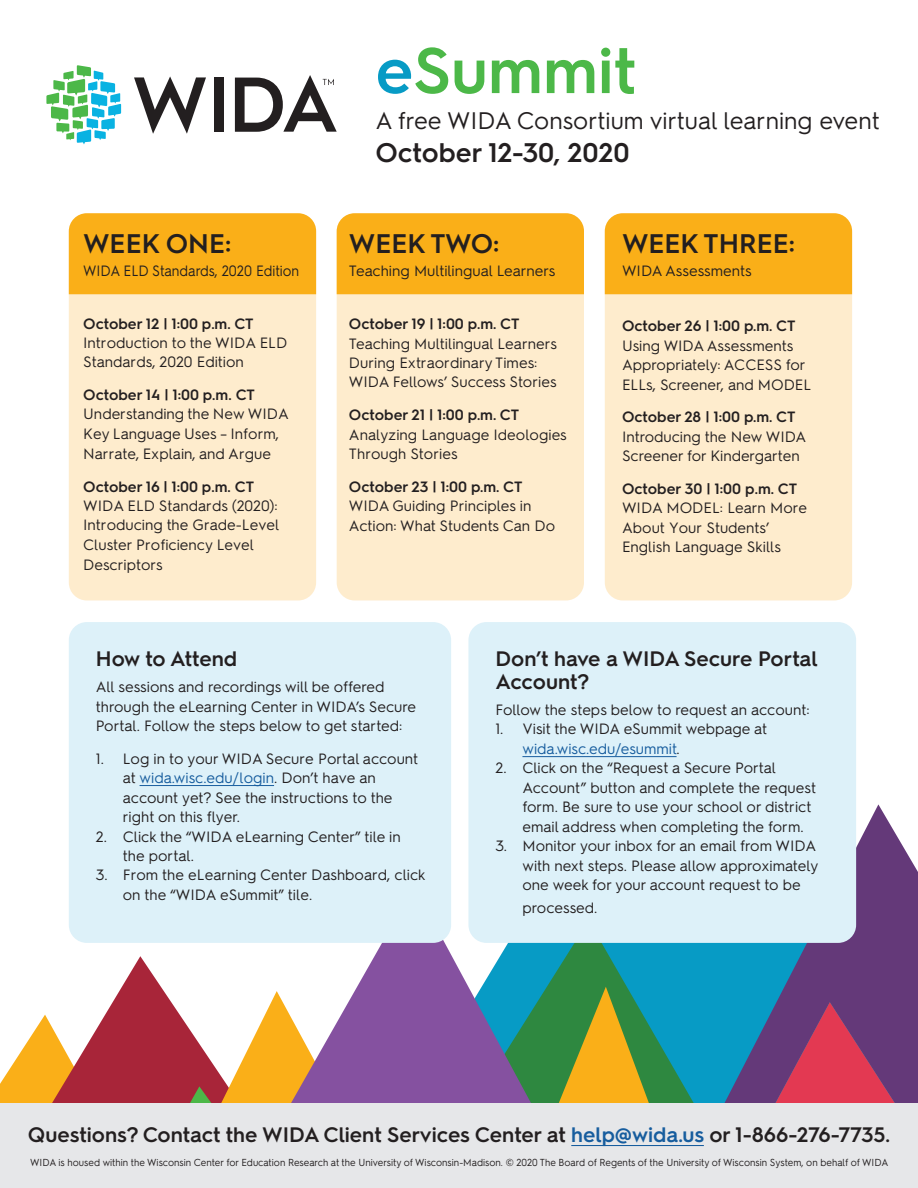
<style>
.page{position:relative;width:918px;height:1188px;background:#fff}
.page>*{position:absolute;margin:0;border:0;box-sizing:border-box;transform-origin:0 0}
.t1{font:600 64.5px "Hurme Geometric Sans 2";color:#4cb848}
.t2{font:600 27px "Hurme Geometric Sans 2";color:#231f20}
.t3{font:24px "Hurme Geometric Sans 2";color:#231f20}
.t4{font:600 21px/22.5px "Hurme Geometric Sans 2";color:#231f20}
.Body_text{font:15px/19.5px "Hurme Geometric Sans 2";color:#231f20}
.Body_text-2{font:15px "Hurme Geometric Sans 2";color:#231f20;scale:.92 1}
.Copyright_line{font:10.2px "Hurme Geometric Sans 2";color:#231f20;scale:.95 1}
.s1{font-weight:600}
.s2{color:#079bc5}
.s3{color:#175d9e}
</style>
<div class="page">
<svg style="left:46px;top:65px;width:75px;height:79px"></svg>
<svg style="left:134px;top:76px;width:72px;height:58px"></svg>
<div style="left:215px;top:78px;width:9px;height:54px;background:#231f20"></div>
<svg style="left:235px;top:75px;width:102px;height:57px"></svg>
<svg style="left:743px;top:804px;width:175px;height:198px;background:#655b91"></svg>
<svg style="left:743px;top:1002px;width:175px;height:102px;background:#8a4071"></svg>
<svg style="left:101px;top:956px;width:63px;height:148px;fill:#a82539"></svg>
<svg style="left:0;top:1015px;width:101px;height:89px"></svg>
<svg style="left:547px;top:943px;width:196px;height:161px;background:#0f96ae"></svg>
<svg style="left:142px;top:991px;width:101px;height:113px"></svg>
<svg style="left:243px;top:929px;width:304px;height:175px;fill:#8551a0"></svg>
<svg style="left:524px;top:987px;width:156px;height:117px;background:#64964a"></svg>
<div style="left:0;top:1104px;width:918px;height:84px;background:#e6e7e9"></div>
<hr style="left:571px;top:1145px;width:133px;height:1px;background:#175d9e">
<div style="left:69px;top:622px;width:382px;height:321px;background:#ddf1f9;border-radius:18px"></div>
<div style="left:69px;top:213px;width:247px;height:387px;background:#feeccd;border-radius:18px"></div>
<div style="left:337px;top:213px;width:247px;height:387px;background:#feeccd;border-radius:18px"></div>
<div style="left:605px;top:213px;width:247px;height:387px;background:#feeccd;border-radius:18px"></div>
<div style="left:468px;top:622px;width:388px;height:321px;background:#ddf1f9;border-radius:18px"></div>
<hr style="left:522px;top:756px;width:155px;height:1px;background:#175d9e">
<div style="left:69px;top:213px;width:247px;height:81px;background:#faaf18"></div>
<div style="left:337px;top:213px;width:247px;height:81px;background:#faaf18"></div>
<div style="left:605px;top:213px;width:247px;height:81px;background:#faaf18"></div>
<hr style="left:140px;top:785px;width:134px;height:1px;background:#175d9e">
<h2 class="t2" style="left:83px;top:225px;width:150px">WEEK ONE:</h2>
<p class="Body_text-2" style="left:83px;top:260px;width:236px">WIDA ELD Standards, 2020 Edition</p>
<p class="Body_text" style="left:83px;top:313px;width:206px"><span class="s1">October 12 | 1:00 p.m. CT<br></span>Introduction to the WIDA ELD<br>Standards, 2020 Edition</p>
<p class="Body_text" style="left:83px;top:384px;width:207px"><span class="s1">October 14 | 1:00 p.m. CT<br></span>Understanding the New WIDA<br>Key Language Uses – Inform,<br>Narrate, Explain, and Argue</p>
<p class="Body_text" style="left:83px;top:476px;width:198px"><span class="s1">October 16 | 1:00 p.m. CT<br></span>WIDA ELD Standards (2020):<br>Introducing the Grade-Level<br>Cluster Proficiency Level<br>Descriptors</p>
<h1 class="t1" style="left:375px;top:25px;width:262px"><span class="s2">e</span>Summit</h1>
<h1 class="t3" style="left:375px;top:104px;width:506px">A free WIDA Consortium virtual learning event</h1>
<h1 class="t2" style="left:375px;top:133px;width:256px">October 12-30, 2020</h1>
<h2 class="t2" style="left:349px;top:225px;width:152px">WEEK TWO:</h2>
<p class="Body_text" style="left:349px;top:260px;width:208px">Teaching Multilingual Learners</p>
<p class="Body_text" style="left:349px;top:313px;width:210px"><span class="s1">October 19 | 1:00 p.m. CT<br></span>Teaching Multilingual Learners<br>During Extraordinary Times:<br>WIDA Fellows’ Success Stories</p>
<p class="Body_text" style="left:349px;top:404px;width:219px"><span class="s1">October 21 | 1:00 p.m. CT<br></span>Analyzing Language Ideologies<br>Through Stories</p>
<p class="Body_text" style="left:349px;top:476px;width:208px"><span class="s1">October 23 | 1:00 p.m. CT<br></span>WIDA Guiding Principles in<br>Action: What Students Can Do</p>
<h2 class="t2" style="left:622px;top:225px;width:174px">WEEK THREE:</h2>
<p class="Body_text" style="left:622px;top:260px;width:131px">WIDA Assessments</p>
<p class="Body_text" style="left:622px;top:315px;width:191px"><span class="s1">October 26 | 1:00 p.m. CT<br></span>Using WIDA Assessments<br>Appropriately: ACCESS for<br>ELLs, Screener, and MODEL</p>
<p class="Body_text" style="left:622px;top:406px;width:186px"><span class="s1">October 28 | 1:00 p.m. CT<br></span>Introducing the New WIDA<br>Screener for Kindergarten</p>
<p class="Body_text" style="left:622px;top:478px;width:187px"><span class="s1">October 30 | 1:00 p.m. CT<br></span>WIDA MODEL: Learn More<br>About Your Students’<br>English Language Skills</p>
<h3 class="t4" style="left:96px;top:646px;width:143px">How to Attend</h3>
<p class="Body_text" style="left:96px;top:676px;width:322px">All sessions and recordings will be offered through the eLearning Center in WIDA’s Secure<br>Portal. Follow the steps below to get started:</p>
<p class="Body_text" style="left:123px;top:748px;width:297px;text-indent:-27px">1. Log in to your WIDA Secure Portal account at <span class="s3">wida.wisc.edu/login</span>. Don’t have an account yet? See the instructions to the right on this flyer.</p>
<p class="Body_text" style="left:123px;top:826px;width:279px;text-indent:-27px">2. Click the “WIDA eLearning Center” tile in the portal.</p>
<p class="Body_text" style="left:123px;top:864px;width:304px;text-indent:-27px">3. From the eLearning Center Dashboard, click on the “WIDA eSummit” tile.</p>
<h3 class="t4" style="left:495px;top:646px;width:324px">Don’t have a WIDA Secure Portal<br>Account?</h3>
<p class="Body_text" style="left:495px;top:699px;width:316px">Follow the steps below to request an account:</p>
<p class="Body_text" style="left:522px;top:718px;width:246px;text-indent:-27px">1. Visit the WIDA eSummit webpage at <span class="s3">wida.wisc.edu/esummit</span>.</p>
<p class="Body_text" style="left:522px;top:757px;width:295px;text-indent:-27px">2. Click on the “Request a Secure Portal Account” button and complete the request form. Be sure to use your school or district email address when completing the form.</p>
<p class="Body_text" style="left:522px;top:835px;width:297px;text-indent:-27px">3. Monitor your inbox for an email from WIDA with next steps. Please allow approximately one week for your account request to be</p>
<p class="Body_text" style="left:522px;top:897px;width:76px">processed.</p>
<h3 class="t4" style="left:28px;top:1122px;width:864px">Questions? Contact the WIDA Client Services Center at <span class="s3">help@wida.us</span> or 1-866-276-7735.</h3>
<p class="Copyright_line" style="left:30px;top:1155px;width:905px">WIDA is housed within the Wisconsin Center for Education Research at the University of Wisconsin-Madison. © 2020 The Board of Regents of the University of Wisconsin System, on behalf of WIDA</p>
</div>
